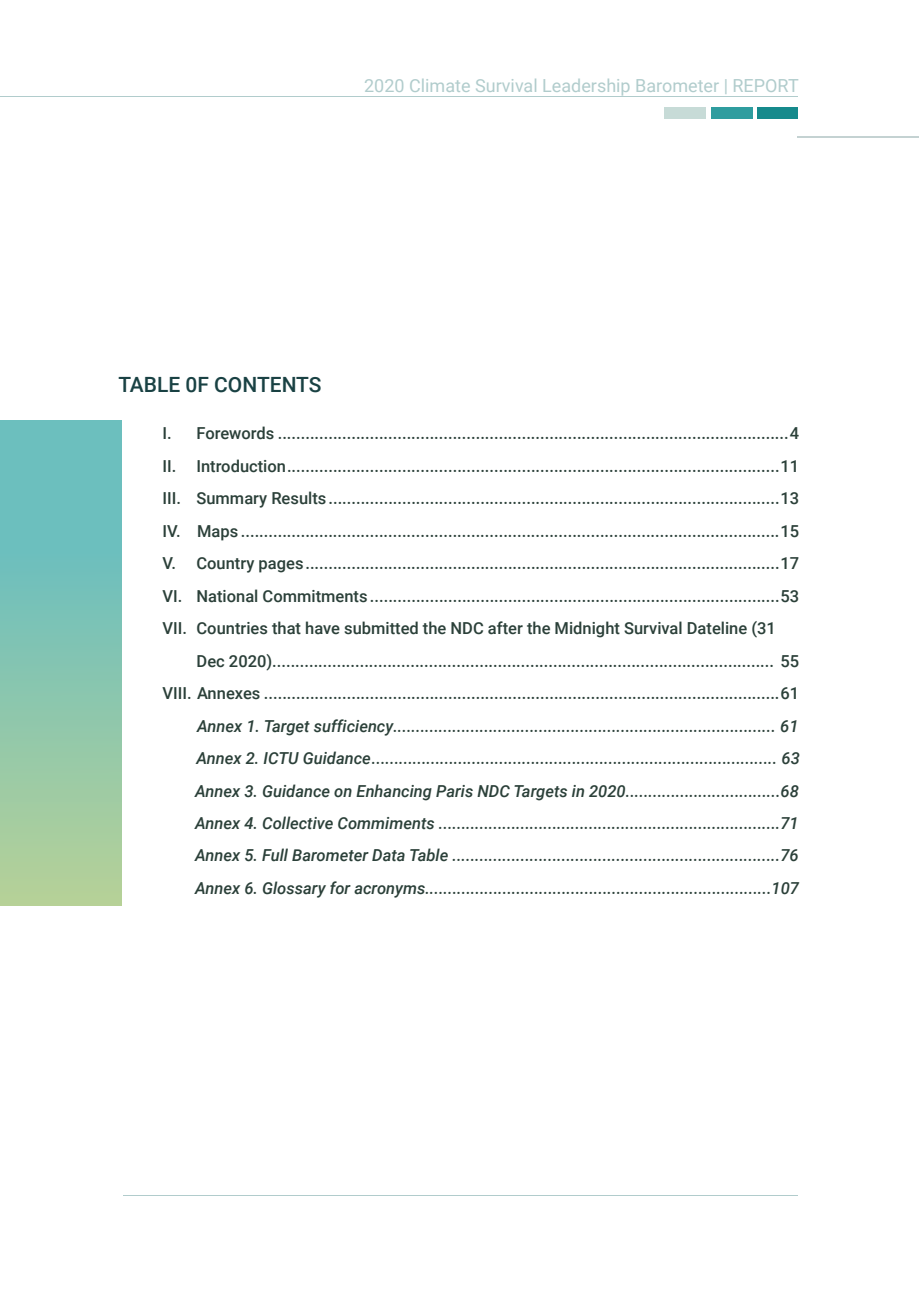
<style>
.page{position:relative;width:919px;height:1289px;background:#fff}
.page>*{position:absolute;margin:0;border:0;box-sizing:border-box;transform-origin:0 0}
.t1{font:500 21px "Roboto";color:rgb(10 53 55/.94)}
.t2{font:18px "Roboto";color:#b1cccc}
.t3{font:500 16.5px/32.4px "Roboto";color:#2b4039;text-align:justify}
.t4{font:italic 500 16.5px/32.4px "Roboto";color:#2b4039;text-align:justify}
</style>
<div class="page">
<hr style="left:797px;top:136px;width:121px;height:1px;background:#c4d2d2">
<div style="left:757px;top:107px;width:40px;height:11px;background:#168a8c"></div>
<div style="left:711px;top:107px;width:41px;height:11px;background:#2f9d9f"></div>
<div style="left:664px;top:107px;width:42px;height:11px;background:#c7dbd7"></div>
<hr style="left:0;top:96px;width:797px;height:1px;background:#b1cccc">
<hr style="left:123px;top:1195px;width:674px;height:1px;background:#b1cccc">
<div style="left:0;top:420px;width:121px;height:485px;background:linear-gradient(to bottom,#5dbbc6,#b1d09a)"></div>
<p class="t2" style="left:364px;top:73px;width:436px">2020 Climate Survival Leadership Barometer | REPORT</p>
<p class="t1" style="left:118px;top:369px;width:205px">TABLE 0F CONTENTS</p>
<p class="t3" style="left:162px;top:416px;width:638px">I. Forewords ...............................................................................................................4<br>II. Introduction...........................................................................................................11<br>III. Summary Results..................................................................................................13<br>IV. Maps .....................................................................................................................15<br>V. Country pages.......................................................................................................17<br>VI. National Commitments .........................................................................................53<br>VII. Countries that have submitted the NDC after the Midnight Survival Dateline (31</p>
<p class="t3" style="left:162px;top:644px;width:638px;text-align:right">Dec 2020)............................................................................................................. 55<br>VIII. Annexes ................................................................................................................61</p>
<p class="t4" style="left:195px;top:708px;width:606px">Annex 1. Target sufficiency.................................................................................... 61<br>Annex 2. ICTU Guidance......................................................................................... 63<br>Annex 3. Guidance on Enhancing Paris NDC Targets in 2020..................................68<br>Annex 4. Collective Commiments ...........................................................................71<br>Annex 5. Full Barometer Data Table ........................................................................76<br>Annex 6. Glossary for acronyms............................................................................107</p>
</div>
